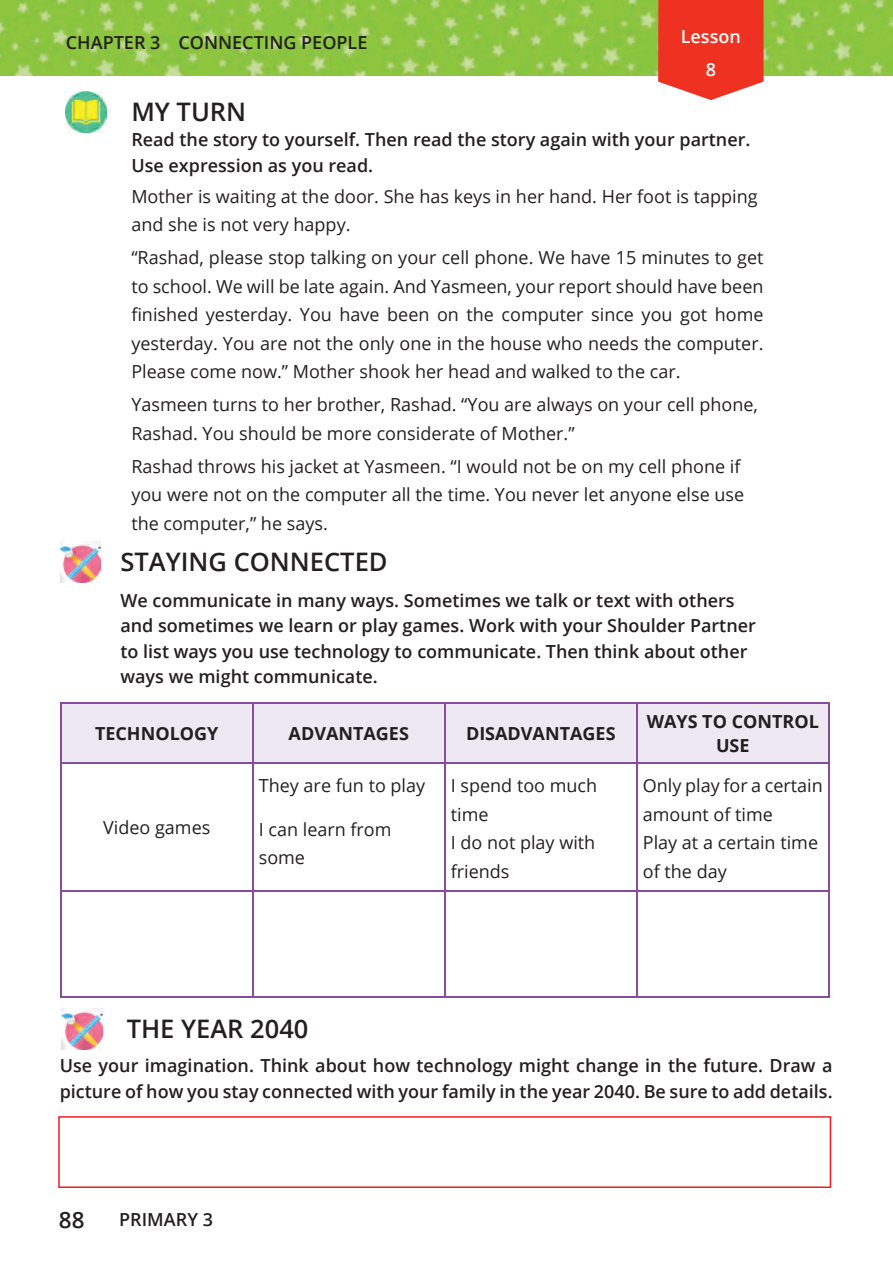
<style>
.page{position:relative;width:893px;height:1263px;background:#fff}
.page>*{position:absolute;margin:0;border:0;box-sizing:border-box;transform-origin:0 0}
.t1{font:600 25.5px "Open Sans";color:#231f20}
.t2{font:600 22.5px "Open Sans";color:#231f20}
.t3{font:18px/28.5px "Open Sans";color:#231f20}
.t4{font:600 18px/25.5px "Open Sans";color:#231f20}
.t5{font:700 18px/24px "Open Sans";color:#231f20;text-align:center}
.t6{font:600 18px/33px "Open Sans";color:#fff;text-align:center}
</style>
<div class="page">
<img style="left:0;top:0;width:893px;height:75px">
<img style="left:66px;top:92px;width:41px;height:41px">
<svg style="left:658px;top:0;width:105px;height:100px;background:#f04436"></svg>
<img style="left:61px;top:1009px;width:41px;height:41px">
<svg style="left:58px;top:1116px;width:773px;height:72px"></svg>
<div style="left:62px;top:704px;width:766px;height:58px;background:#eee8f2"></div>
<hr style="left:60px;top:702px;width:193px;height:2px;background:#864c9e">
<hr style="left:60px;top:704px;width:2px;height:58px;background:#864c9e">
<hr style="left:253px;top:702px;width:192px;height:2px;background:#864c9e">
<hr style="left:252px;top:704px;width:2px;height:58px;background:#864c9e">
<hr style="left:445px;top:702px;width:192px;height:2px;background:#864c9e">
<hr style="left:444px;top:704px;width:2px;height:58px;background:#864c9e">
<hr style="left:637px;top:702px;width:192px;height:2px;background:#864c9e">
<hr style="left:636px;top:704px;width:2px;height:58px;background:#864c9e">
<hr style="left:828px;top:704px;width:2px;height:58px;background:#864c9e">
<hr style="left:60px;top:762px;width:193px;height:2px;background:#864c9e">
<hr style="left:60px;top:764px;width:2px;height:126px;background:#864c9e">
<hr style="left:253px;top:762px;width:192px;height:2px;background:#864c9e">
<hr style="left:252px;top:764px;width:2px;height:126px;background:#864c9e">
<hr style="left:445px;top:762px;width:192px;height:2px;background:#864c9e">
<hr style="left:444px;top:764px;width:2px;height:126px;background:#864c9e">
<hr style="left:637px;top:762px;width:192px;height:2px;background:#864c9e">
<hr style="left:636px;top:764px;width:2px;height:126px;background:#864c9e">
<hr style="left:828px;top:764px;width:2px;height:126px;background:#864c9e">
<hr style="left:60px;top:890px;width:193px;height:2px;background:#864c9e">
<hr style="left:60px;top:892px;width:2px;height:104px;background:#864c9e">
<hr style="left:253px;top:890px;width:192px;height:2px;background:#864c9e">
<hr style="left:252px;top:892px;width:2px;height:104px;background:#864c9e">
<hr style="left:445px;top:890px;width:192px;height:2px;background:#864c9e">
<hr style="left:444px;top:892px;width:2px;height:104px;background:#864c9e">
<hr style="left:637px;top:890px;width:192px;height:2px;background:#864c9e">
<hr style="left:636px;top:892px;width:2px;height:104px;background:#864c9e">
<hr style="left:828px;top:892px;width:2px;height:104px;background:#864c9e">
<hr style="left:60px;top:996px;width:193px;height:2px;background:#864c9e">
<hr style="left:253px;top:996px;width:192px;height:2px;background:#864c9e">
<hr style="left:445px;top:996px;width:192px;height:2px;background:#864c9e">
<hr style="left:637px;top:996px;width:192px;height:2px;background:#864c9e">
<img style="left:60px;top:542px;width:41px;height:41px">
<p class="t4" style="left:66px;top:30px;width:303px">CHAPTER 3 CONNECTING PEOPLE</p>
<h1 class="t1" style="left:131px;top:95px;width:116px">MY TURN</h1>
<p class="t6" style="left:681px;top:19px;width:62px">Lesson<br>8</p>
<p class="t4" style="left:131px;top:127px;width:621px">Read the story to yourself. Then read the story again with your partner.<br>Use expression as you read.</p>
<p class="t3" style="left:131px;top:182px;width:628px">Mother is waiting at the door. She has keys in her hand. Her foot is tapping and she is not very happy.</p>
<p class="t3" style="left:131px;top:243px;width:634px;text-align:justify">“Rashad, please stop talking on your cell phone. We have 15 minutes to get to school. We will be late again. And Yasmeen, your report should have been finished yesterday. You have been on the computer since you got home yesterday. You are not the only one in the house who needs the computer.<br>Please come now.” Mother shook her head and walked to the car.</p>
<p class="t3" style="left:131px;top:390px;width:628px">Yasmeen turns to her brother, Rashad. “You are always on your cell phone,<br>Rashad. You should be more considerate of Mother.”</p>
<p class="t3" style="left:131px;top:451px;width:614px">Rashad throws his jacket at Yasmeen. “I would not be on my cell phone if you were not on the computer all the time. You never let anyone else use the computer,” he says.</p>
<h1 class="t1" style="left:120px;top:544px;width:269px">STAYING CONNECTED</h1>
<p class="t4" style="left:120px;top:587px;width:637px">We communicate in many ways. Sometimes we talk or text with others and sometimes we learn or play games. Work with your Shoulder Partner to list ways you use technology to communicate. Then think about other ways we might communicate.</p>
<p class="t5" style="left:95px;top:721px;width:125px">TECHNOLOGY</p>
<p class="t5" style="left:289px;top:721px;width:122px">ADVANTAGES</p>
<p class="t5" style="left:466px;top:721px;width:151px">DISADVANTAGES</p>
<p class="t5" style="left:647px;top:709px;width:174px">WAYS TO CONTROL<br>USE</p>
<p class="t3" style="left:103px;top:813px;width:109px">Video games</p>
<p class="t3" style="left:259px;top:771px;width:168px">They are fun to play</p>
<p class="t3" style="left:259px;top:814px;width:134px">I can learn from some</p>
<p class="t3" style="left:451px;top:771px;width:148px">I spend too much time<br>I do not play with friends</p>
<p class="t3" style="left:643px;top:771px;width:181px">Only play for a certain amount of time<br>Play at a certain time of the day</p>
<h1 class="t1" style="left:127px;top:1012px;width:183px">THE YEAR 2040</h1>
<p class="t4" style="left:60px;top:1053px;width:774px">Use your imagination. Think about how technology might change in the future. Draw a picture of how you stay connected with your family in the year 2040. Be sure to add details.</p>
<p class="t2" style="left:59px;top:1204px;width:27px">88</p>
<p class="t4" style="left:119px;top:1206px;width:95px">PRIMARY 3</p>
</div>
